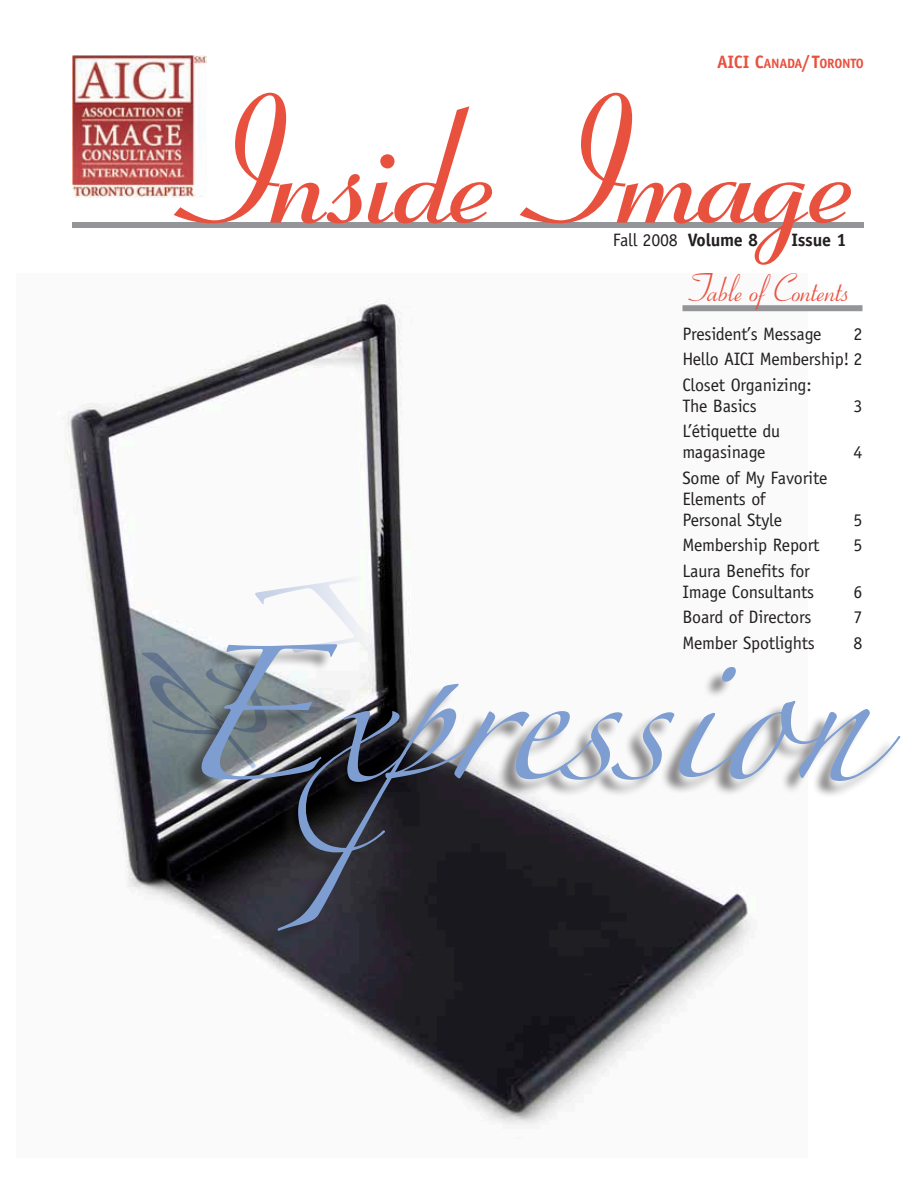
<style>
.page{position:relative;width:918px;height:1188px;background:#fff}
.page>*{position:absolute;margin:0;border:0;box-sizing:border-box;transform-origin:0 0}
.t1{font:700 180px "Ribbon 131 BT";letter-spacing:-.02em;color:#e9513f}
.t2{font:120px "Zapfino";letter-spacing:-.015em;color:#7e9ed2}
.t3{font:39px "Ribbon 131 BT";letter-spacing:-.015em;color:#e9513f}
.Contents_-_list{font:18px/21px "Officina Sans";letter-spacing:-.01em;color:#231f20}
.t4{font:700 18px "Officina Sans";letter-spacing:-.015em;color:#231f20}
.t5{font:700 13.5px "Officina Sans";letter-spacing:-.02em;color:#e9513f}
.s1{font-size:18px}
.s2{font-weight:700}
</style>
<div class="page">
<img style="left:65px;top:299px;width:743px;height:826px">
<div style="left:72px;top:222px;width:792px;height:6px;background:#939598"></div>
<img style="left:73px;top:55px;width:134px;height:143px">
<div style="left:682px;top:305px;width:180px;height:6px;background:#939598"></div>
<svg style="left:142px;top:575px;width:236px;height:194px"></svg>
<div style="left:182px;top:646px;width:715px;height:301px;background:#231f20;opacity:.55"></div>
<p class="t5" style="left:717px;top:55px;width:148px"><span class="s1">AICI C</span>ANADA<span class="s1">/T</span>ORONTO</p>
<p class="t1" style="left:202px;top:57px;width:674px">Inside Image</p>
<p class="Contents_-_list" style="left:613px;top:230px;width:147px">Fall 2008 <span class="s2">Volume 8</span></p>
<p class="t4" style="left:792px;top:229px;width:56px">Issue 1</p>
<p class="t3" style="left:692px;top:265px;width:163px">Table of Contents</p>
<p class="Contents_-_list" style="left:682px;top:323px;width:141px">President’s Message</p>
<p class="Contents_-_list" style="left:854px;top:323px;width:10px">2</p>
<p class="Contents_-_list" style="left:682px;top:349px;width:181px">Hello AICI Membership! 2</p>
<p class="Contents_-_list" style="left:682px;top:374px;width:131px">Closet Organizing:<br>The Basics</p>
<p class="Contents_-_list" style="left:854px;top:395px;width:10px">3</p>
<p class="Contents_-_list" style="left:682px;top:421px;width:99px">L’étiquette du magasinage</p>
<p class="Contents_-_list" style="left:682px;top:467px;width:147px">Some of My Favorite<br>Elements of<br>Personal Style</p>
<p class="Contents_-_list" style="left:854px;top:442px;width:10px">4</p>
<p class="Contents_-_list" style="left:854px;top:509px;width:10px">5</p>
<p class="Contents_-_list" style="left:682px;top:535px;width:139px">Membership Report</p>
<p class="Contents_-_list" style="left:854px;top:535px;width:10px">5</p>
<p class="Contents_-_list" style="left:682px;top:560px;width:133px">Laura Benefits for<br>Image Consultants</p>
<p class="Contents_-_list" style="left:854px;top:581px;width:10px">6</p>
<p class="Contents_-_list" style="left:682px;top:607px;width:131px">Board of Directors</p>
<p class="Contents_-_list" style="left:854px;top:607px;width:10px">7</p>
<p class="Contents_-_list" style="left:682px;top:632px;width:134px">Member Spotlights</p>
<p class="Contents_-_list" style="left:854px;top:632px;width:10px">8</p>
<p class="t2" style="left:174px;top:665px;width:696px">Expression</p>
</div>
